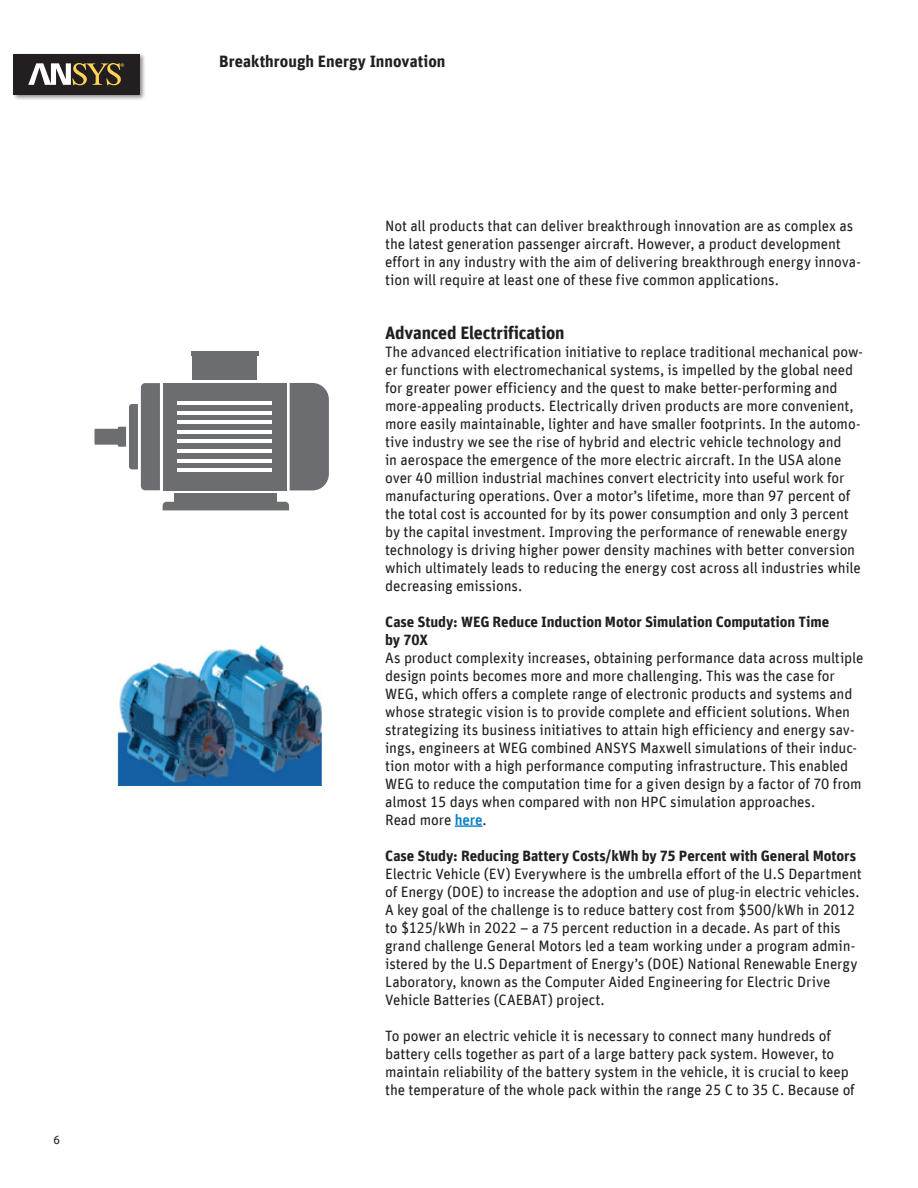
<style>
.page{position:relative;width:918px;height:1188px;background:#fff}
.page>*{position:absolute;margin:0;border:0;box-sizing:border-box;transform-origin:0 0}
.t1{font:700 18px "Unit Offc Pro";letter-spacing:-.015em;color:#231f20}
.t2{font:700 16.5px "Unit Offc Pro";color:#231f20}
.t3{font:15px/18px "Unit Offc Pro";letter-spacing:-.01em;color:#231f20}
.t4{font:700 15px/18px "Unit Offc Pro";letter-spacing:-.005em;color:#231f20}
.t5{font:12px "Unit Offc Pro";color:#231f20}
.s1{font-weight:500;color:#007ec5}
</style>
<div class="page">
<div style="left:12px;top:53px;width:134px;height:48px;background:#231f20;opacity:.5"></div>
<div style="left:13px;top:54px;width:126px;height:40px;background:#231f20"></div>
<svg style="left:28px;top:63px;width:96px;height:22px"></svg>
<hr style="left:455px;top:825px;width:28px;height:2px;background:#007ec5">
<div style="left:163px;top:383px;width:124px;height:107px;background:#6c6d70"></div>
<hr style="left:178px;top:402px;width:94px;height:3px;background:#fff">
<hr style="left:178px;top:411px;width:94px;height:3px;background:#fff">
<hr style="left:178px;top:421px;width:94px;height:3px;background:#fff">
<hr style="left:178px;top:430px;width:94px;height:3px;background:#fff">
<hr style="left:178px;top:440px;width:94px;height:3px;background:#fff">
<hr style="left:178px;top:449px;width:94px;height:4px;background:#fff">
<hr style="left:178px;top:459px;width:94px;height:3px;background:#fff">
<hr style="left:178px;top:469px;width:94px;height:3px;background:#fff">
<svg style="left:163px;top:502px;width:126px;height:8px"></svg>
<div style="left:174px;top:493px;width:103px;height:11px;background:#6c6d70"></div>
<svg style="left:95px;top:383px;width:65px;height:107px"></svg>
<div style="left:290px;top:383px;width:39px;height:107px;background:#6c6d70"></div>
<div style="left:192px;top:355px;width:65px;height:25px;background:#6c6d70"></div>
<div style="left:191px;top:351px;width:68px;height:5px;background:#6c6d70"></div>
<img style="left:117px;top:644px;width:205px;height:142px">
<p class="t5" style="left:53px;top:1131px;width:8px">6</p>
<p class="t2" style="left:219px;top:49px;width:228px">Breakthrough Energy Innovation</p>
<p class="t3" style="left:385px;top:216px;width:477px">Not all products that can deliver breakthrough innovation are as complex as the latest generation passenger aircraft. However, a product development effort in any industry with the aim of delivering breakthrough energy innova&shy;tion will require at least one of these five common applications.</p>
<p class="t1" style="left:385px;top:320px;width:181px">Advanced Electrification</p>
<p class="t3" style="left:385px;top:342px;width:479px">The advanced electrification initiative to replace traditional mechanical pow&shy;er functions with electromechanical systems, is impelled by the global need for greater power efficiency and the quest to make better-performing and more-appealing products. Electrically driven products are more convenient, more easily maintainable, lighter and have smaller footprints. In the automo&shy;tive industry we see the rise of hybrid and electric vehicle technology and<br>in aerospace the emergence of the more electric aircraft. In the USA alone over 40 million industrial machines convert electricity into useful work for manufacturing operations. Over a motor’s lifetime, more than 97 percent of the total cost is accounted for by its power consumption and only 3 percent by the capital investment. Improving the performance of renewable energy technology is driving higher power density machines with better conversion which ultimately leads to reducing the energy cost across all industries while decreasing emissions.</p>
<p class="t4" style="left:385px;top:612px;width:446px">Case Study: WEG Reduce Induction Motor Simulation Computation Time by 70X</p>
<p class="t3" style="left:385px;top:648px;width:480px">As product complexity increases, obtaining performance data across multiple design points becomes more and more challenging. This was the case for WEG, which offers a complete range of electronic products and systems and whose strategic vision is to provide complete and efficient solutions. When strategizing its business initiatives to attain high efficiency and energy sav&shy;ings, engineers at WEG combined ANSYS Maxwell simulations of their induc&shy;tion motor with a high performance computing infrastructure. This enabled WEG to reduce the computation time for a given design by a factor of 70 from almost 15 days when compared with non HPC simulation approaches.<br>Read more <span class="s1">here</span>.</p>
<p class="t4" style="left:385px;top:846px;width:472px">Case Study: Reducing Battery Costs/kWh by 75 Percent with General Motors</p>
<p class="t3" style="left:385px;top:864px;width:478px">Electric Vehicle (EV) Everywhere is the umbrella effort of the U.S Department of Energy (DOE) to increase the adoption and use of plug-in electric vehicles.<br>A key goal of the challenge is to reduce battery cost from $500/kWh in 2012 to $125/kWh in 2022 – a 75 percent reduction in a decade. As part of this grand challenge General Motors led a team working under a program admin&shy;istered by the U.S Department of Energy’s (DOE) National Renewable Energy Laboratory, known as the Computer Aided Engineering for Electric Drive Vehicle Batteries (CAEBAT) project.</p>
<p class="t3" style="left:385px;top:1026px;width:465px">To power an electric vehicle it is necessary to connect many hundreds of battery cells together as part of a large battery pack system. However, to maintain reliability of the battery system in the vehicle, it is crucial to keep</p>
<p class="t3" style="left:385px;top:1080px;width:471px">the temperature of the whole pack within the range 25 C to 35 C. Because of</p>
</div>
